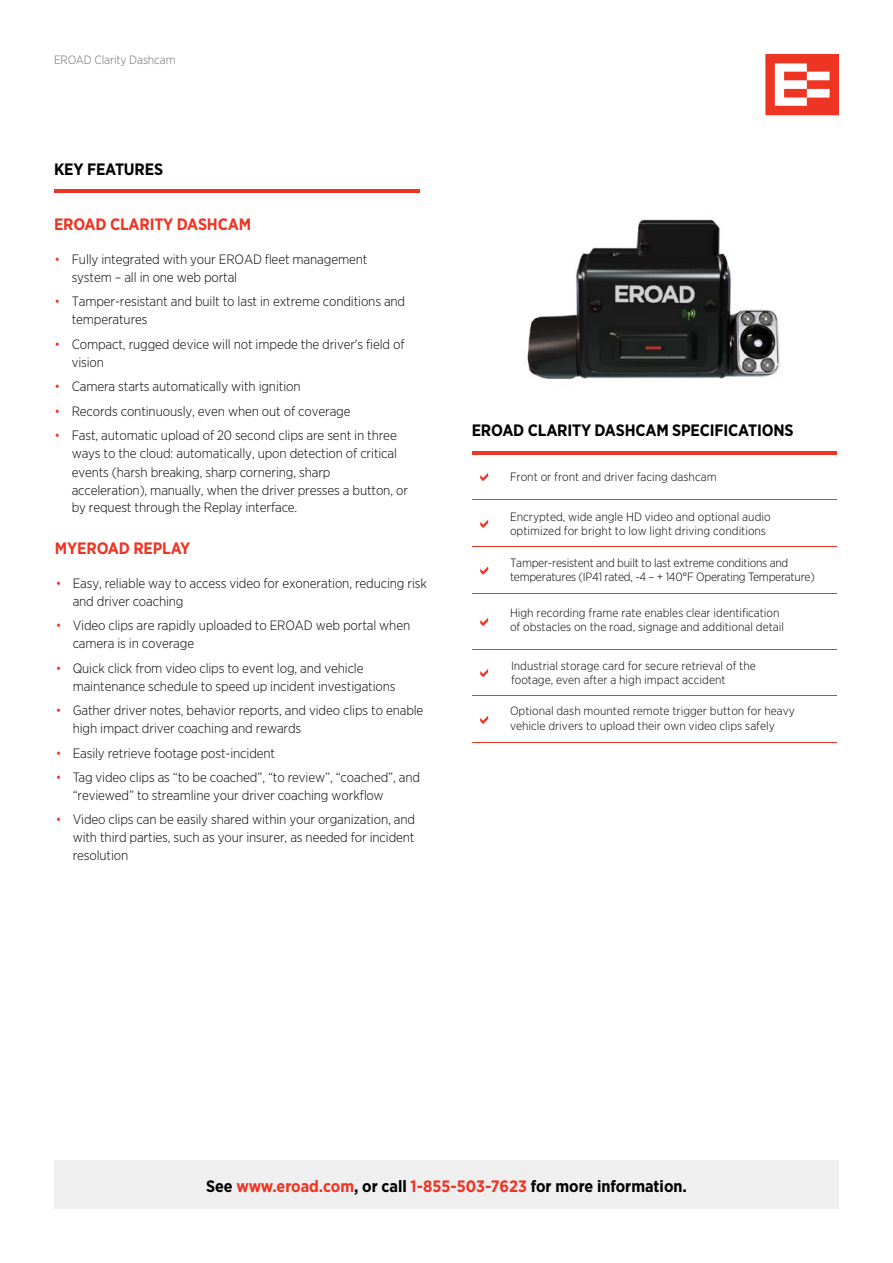
<style>
.page{position:relative;width:893px;height:1263px;background:#fff}
.page>*{position:absolute;margin:0;border:0;box-sizing:border-box;transform-origin:0 0}
.t1{font:700 16.5px "Gotham Narrow";letter-spacing:-.01em;color:#000}
.t2{font:700 16.5px "Gotham Narrow";letter-spacing:-.01em;color:#ee3524}
.t3{font:300 13.5px/18px "Gotham Narrow";letter-spacing:-.01em;color:#000}
.t4{font:300 12px/14.4px "Gotham Narrow";color:#000}
.t5{font:300 12px/14.4px "Gotham Narrow";letter-spacing:-.02em;color:#000}
.t6{font:300 12px "Gotham Narrow";letter-spacing:-.01em;color:#6d6e71}
.s1{color:#ee3524}
</style>
<div class="page">
<div style="left:54px;top:1161px;width:785px;height:48px;background:#efeff0"></div>
<svg style="left:765px;top:54px;width:74px;height:61px"></svg>
<hr style="left:472px;top:452px;width:29px;height:3px;background:#ee3524">
<hr style="left:501px;top:452px;width:336px;height:3px;background:#ee3524">
<hr style="left:501px;top:500px;width:336px;height:1px;background:#ee3524">
<svg style="left:472px;top:546px;width:29px;height:1px"></svg>
<hr style="left:501px;top:546px;width:336px;height:1px;background:#ee3524">
<svg style="left:472px;top:593px;width:29px;height:1px"></svg>
<hr style="left:501px;top:593px;width:336px;height:1px;background:#ee3524">
<svg style="left:472px;top:649px;width:29px;height:1px"></svg>
<hr style="left:501px;top:649px;width:336px;height:1px;background:#ee3524">
<hr style="left:501px;top:696px;width:336px;height:1px;background:#ee3524">
<svg style="left:472px;top:742px;width:29px;height:1px"></svg>
<hr style="left:501px;top:742px;width:336px;height:1px;background:#ee3524">
<svg style="left:480px;top:473px;width:8px;height:8px"></svg>
<svg style="left:480px;top:520px;width:8px;height:8px"></svg>
<svg style="left:480px;top:566px;width:8px;height:9px"></svg>
<svg style="left:480px;top:618px;width:8px;height:8px"></svg>
<svg style="left:480px;top:669px;width:8px;height:8px"></svg>
<svg style="left:480px;top:716px;width:8px;height:8px"></svg>
<hr style="left:54px;top:190px;width:366px;height:3px;background:#ee3524">
<img style="left:527px;top:219px;width:253px;height:160px">
<p class="t6" style="left:54px;top:52px;width:123px">EROAD Clarity Dashcam</p>
<p class="t1" style="left:54px;top:159px;width:111px">KEY FEATURES</p>
<p class="t2" style="left:54px;top:213px;width:199px">EROAD CLARITY DASHCAM</p>
<p class="t3" style="left:72px;top:250px;width:297px;text-indent:-17px"><span class="s1">•</span> Fully integrated with your EROAD fleet management system – all in one web portal</p>
<p class="t3" style="left:72px;top:292px;width:335px;text-indent:-17px"><span class="s1">•</span> Tamper-resistant and built to last in extreme conditions and temperatures</p>
<p class="t3" style="left:72px;top:335px;width:334px;text-indent:-17px"><span class="s1">•</span> Compact, rugged device will not impede the driver's field of vision</p>
<p class="t3" style="left:55px;top:377px;width:247px"><span class="s1">•</span> Camera starts automatically with ignition</p>
<p class="t3" style="left:55px;top:402px;width:297px"><span class="s1">•</span> Records continuously, even when out of coverage</p>
<p class="t3" style="left:72px;top:426px;width:338px;text-indent:-17px"><span class="s1">•</span> Fast, automatic upload of 20 second clips are sent in three ways to the cloud: automatically, upon detection of critical events (harsh breaking, sharp cornering, sharp acceleration), manually, when the driver presses a button, or by request through the Replay interface.</p>
<p class="t2" style="left:55px;top:537px;width:137px">MYEROAD REPLAY</p>
<p class="t3" style="left:73px;top:574px;width:356px;text-indent:-17px"><span class="s1">•</span> Easy, reliable way to access video for exoneration, reducing risk and driver coaching</p>
<p class="t3" style="left:73px;top:616px;width:339px;text-indent:-17px"><span class="s1">•</span> Video clips are rapidly uploaded to EROAD web portal when camera is in coverage</p>
<p class="t3" style="left:73px;top:658px;width:324px;text-indent:-17px"><span class="s1">•</span> Quick click from video clips to event log, and vehicle maintenance schedule to speed up incident investigations</p>
<p class="t3" style="left:73px;top:701px;width:352px;text-indent:-17px"><span class="s1">•</span> Gather driver notes, behavior reports, and video clips to enable high impact driver coaching and rewards</p>
<p class="t3" style="left:56px;top:743px;width:221px"><span class="s1">•</span> Easily retrieve footage post-incident</p>
<p class="t3" style="left:73px;top:768px;width:349px;text-indent:-17px"><span class="s1">•</span> Tag video clips as “to be coached”, “to review”, “coached”, and “reviewed” to streamline your driver coaching workflow</p>
<p class="t3" style="left:73px;top:810px;width:344px;text-align:justify;text-indent:-17px"><span class="s1">•</span> Video clips can be easily shared within your organization, and with third parties, such as your insurer, as needed for incident resolution</p>
<p class="t1" style="left:472px;top:419px;width:323px">EROAD CLARITY DASHCAM SPECIFICATIONS</p>
<p class="t4" style="left:510px;top:470px;width:208px">Front or front and driver facing dashcam</p>
<p class="t4" style="left:510px;top:509px;width:262px">Encrypted, wide angle HD video and optional audio optimized for bright to low light driving conditions</p>
<p class="t5" style="left:510px;top:555px;width:306px">Tamper-resistent and built to last extreme conditions and temperatures (IP41 rated, -4 – + 140°F Operating Temperature)</p>
<p class="t4" style="left:510px;top:605px;width:276px">High recording frame rate enables clear identifi cation of obstacles on the road, signage and additional detail</p>
<p class="t4" style="left:511px;top:658px;width:246px">Industrial storage card for secure retrieval of the footage, even after a high impact accident</p>
<p class="t4" style="left:510px;top:704px;width:286px">Optional dash mounted remote trigger button for heavy vehicle drivers to upload their own video clips safely</p>
<p class="t1" style="left:206px;top:1175px;width:482px">See <span class="s1">www.eroad.com</span>, or call <span class="s1">1-855-503-7623</span> for more information.</p>
</div>
